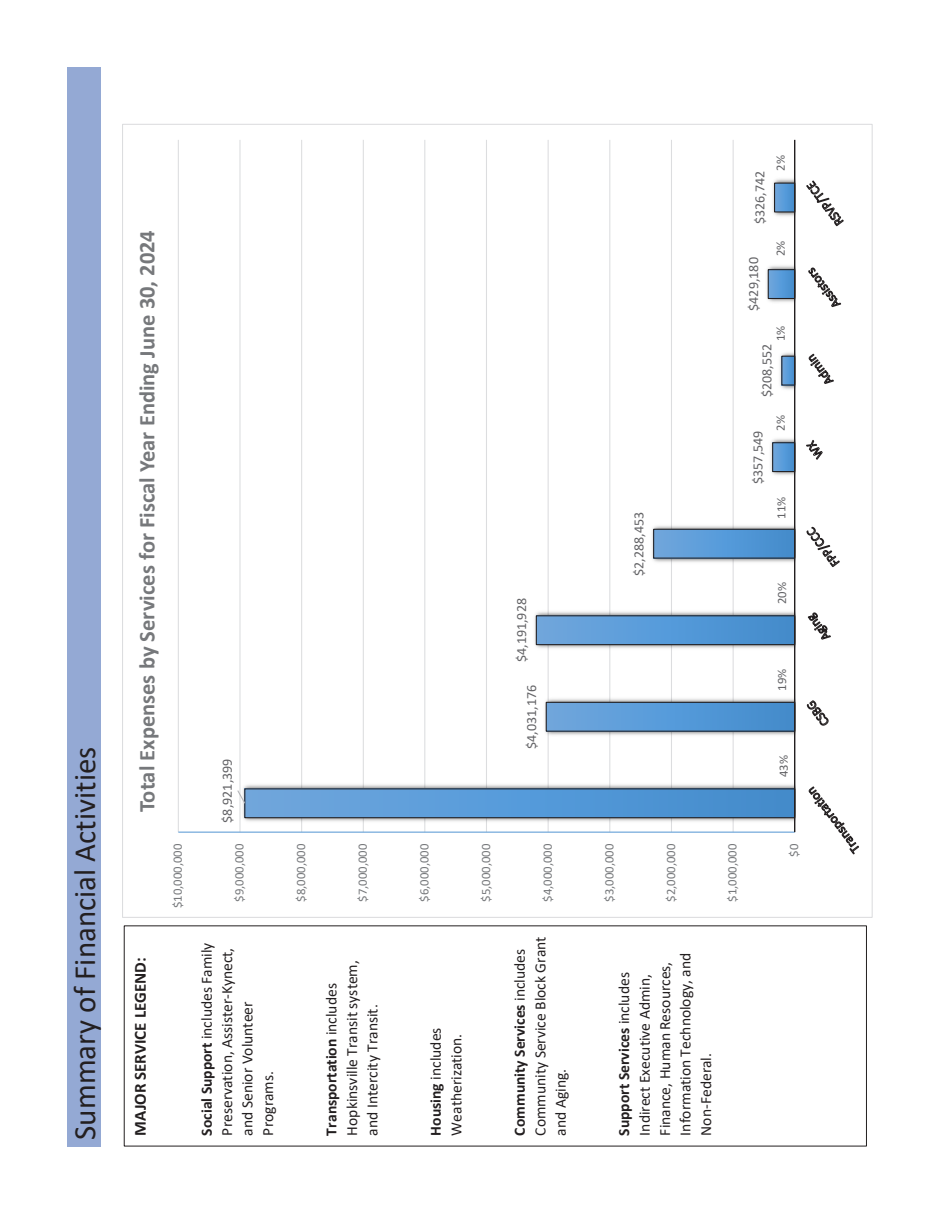
<style>
.page{position:relative;width:945px;height:1215px;background:#fff}
.page>*{position:absolute;margin:0;border:0;box-sizing:border-box;transform-origin:0 0}
.t1{font:31.05px "Calibri";color:#231f20}
.t2{font:700 22.5px "Calibri";color:#76787b}
.t3{font:700 16.95px "Calibri";color:#231f20}
.t4{font:15.6px/20.4px "Calibri";color:#231f20}
.t5{font:14.1px "Calibri";color:#636366}
.t6{font:12.75px "Calibri";color:#76787b}
.t7{font:12.75px "Calibri";color:#636366}
.s1{font-weight:700}
</style>
<div class="page">
<div style="left:68px;top:68px;width:33px;height:1080px;background:#94a9d4"></div>
<hr style="left:733px;top:140px;width:1px;height:692px;background:#dcdddf">
<hr style="left:671px;top:140px;width:1px;height:692px;background:#dcdddf">
<hr style="left:609px;top:140px;width:1px;height:692px;background:#dcdddf">
<hr style="left:548px;top:140px;width:1px;height:692px;background:#dcdddf">
<hr style="left:486px;top:140px;width:1px;height:692px;background:#dcdddf">
<hr style="left:424px;top:140px;width:1px;height:692px;background:#dcdddf">
<hr style="left:363px;top:140px;width:1px;height:692px;background:#dcdddf">
<hr style="left:301px;top:140px;width:1px;height:692px;background:#dcdddf">
<hr style="left:239px;top:140px;width:2px;height:692px;background:#dcdddf">
<hr style="left:178px;top:140px;width:1px;height:692px;background:#dcdddf">
<img style="left:240px;top:782px;width:556px;height:43px">
<img style="left:545px;top:695px;width:251px;height:43px">
<img style="left:534px;top:609px;width:262px;height:43px">
<img style="left:652px;top:522px;width:144px;height:43px">
<img style="left:770px;top:438px;width:26px;height:41px">
<img style="left:780px;top:352px;width:16px;height:40px">
<img style="left:767px;top:265px;width:29px;height:41px">
<img style="left:773px;top:179px;width:23px;height:40px">
<img style="left:790px;top:753px;width:6px;height:42px">
<img style="left:790px;top:667px;width:6px;height:42px">
<img style="left:790px;top:580px;width:6px;height:42px">
<img style="left:790px;top:494px;width:6px;height:42px">
<img style="left:790px;top:407px;width:6px;height:42px">
<img style="left:790px;top:321px;width:6px;height:42px">
<img style="left:790px;top:234px;width:6px;height:42px">
<img style="left:790px;top:148px;width:6px;height:42px">
<div style="left:245px;top:789px;width:550px;height:29px;background:linear-gradient(to right,#6fa8df,#418cce)"></div>
<div style="left:244px;top:788px;width:551px;height:30px;border:1px solid #231f20"></div>
<div style="left:546px;top:702px;width:249px;height:29px;background:linear-gradient(to right,#6fa8df,#418cce)"></div>
<div style="left:546px;top:702px;width:249px;height:30px;border:1px solid #231f20"></div>
<div style="left:536px;top:616px;width:259px;height:29px;background:linear-gradient(to right,#6fa8df,#418cce)"></div>
<div style="left:536px;top:615px;width:259px;height:30px;border:1px solid #231f20"></div>
<div style="left:654px;top:529px;width:141px;height:29px;background:linear-gradient(to right,#6fa7e0,#418cce)"></div>
<div style="left:653px;top:529px;width:142px;height:30px;border:1px solid #231f20"></div>
<svg style="left:774px;top:444px;width:19px;height:26px"></svg>
<div style="left:772px;top:442px;width:23px;height:30px;border:1px solid #231f20"></div>
<svg style="left:783px;top:358px;width:10px;height:26px"></svg>
<div style="left:781px;top:356px;width:14px;height:30px;border:1px solid #231f20"></div>
<svg style="left:770px;top:271px;width:23px;height:26px"></svg>
<div style="left:768px;top:269px;width:27px;height:30px;border:1px solid #231f20"></div>
<svg style="left:776px;top:185px;width:17px;height:25px"></svg>
<div style="left:774px;top:183px;width:21px;height:29px;border:1px solid #231f20"></div>
<hr style="left:178px;top:832px;width:617px;height:1px;background:#5b9bd5">
<hr style="left:794px;top:140px;width:1px;height:692px;background:#231f20">
<svg style="left:237px;top:789px;width:9px;height:16px"></svg>
<svg style="left:809px;top:787px;width:50px;height:67px"></svg>
<svg style="left:807px;top:701px;width:21px;height:24px"></svg>
<svg style="left:808px;top:613px;width:23px;height:26px"></svg>
<svg style="left:807px;top:527px;width:32px;height:40px"></svg>
<svg style="left:806px;top:440px;width:16px;height:20px"></svg>
<svg style="left:809px;top:354px;width:25px;height:30px"></svg>
<svg style="left:809px;top:268px;width:32px;height:39px"></svg>
<svg style="left:807px;top:181px;width:36px;height:45px"></svg>
<p class="t2" style="left:131px;top:812px;width:583px;rotate:-90deg">Total Expenses by Services for Fiscal Year Ending June 30, 2024</p>
<p class="t5" style="left:629px;top:576px;width:66px;rotate:-90deg">$2,288,453</p>
<p class="t5" style="left:512px;top:662px;width:66px;rotate:-90deg">$4,191,928</p>
<p class="t5" style="left:522px;top:749px;width:66px;rotate:-90deg">$4,031,176</p>
<p class="t1" style="left:63px;top:1140px;width:394px;rotate:-90deg">Summary of Financial Activities</p>
<p class="t5" style="left:217px;top:823px;width:66px;rotate:-90deg">$8,921,399</p>
<p class="t6" style="left:230px;top:902px;width:59px;rotate:-90deg">$9,000,000</p>
<p class="t6" style="left:292px;top:902px;width:59px;rotate:-90deg">$8,000,000</p>
<p class="t6" style="left:354px;top:902px;width:59px;rotate:-90deg">$7,000,000</p>
<p class="t6" style="left:415px;top:902px;width:59px;rotate:-90deg">$6,000,000</p>
<p class="t6" style="left:477px;top:902px;width:59px;rotate:-90deg">$5,000,000</p>
<p class="t6" style="left:539px;top:902px;width:59px;rotate:-90deg">$4,000,000</p>
<p class="t6" style="left:600px;top:902px;width:59px;rotate:-90deg">$3,000,000</p>
<p class="t6" style="left:662px;top:902px;width:59px;rotate:-90deg">$2,000,000</p>
<p class="t6" style="left:724px;top:902px;width:59px;rotate:-90deg">$1,000,000</p>
<p class="t6" style="left:169px;top:908px;width:66px;rotate:-90deg">$10,000,000</p>
<p class="t4" style="left:509px;top:1135px;width:200px;rotate:-90deg"><span class="s1">Community Services</span> includes<br>Community Service Block Grant and Aging.</p>
<p class="t4" style="left:196px;top:1136px;width:194px;rotate:-90deg"><span class="s1">Social Support</span> includes Family<br>Preservation, Assister-Kynect, and Senior Volunteer<br>Programs.</p>
<p class="t4" style="left:613px;top:1135px;width:184px;rotate:-90deg"><span class="s1">Support Services</span> includes<br>Indirect Executive Admin,<br>Finance, Human Resources,<br>Information Technology, and<br>Non-Federal.</p>
<p class="t3" style="left:128px;top:1136px;width:179px;rotate:-90deg">MAJOR SERVICE LEGEND:</p>
<p class="t4" style="left:321px;top:1135px;width:177px;rotate:-90deg"><span class="s1">Transportation</span> includes<br>Hopkinsville Transit system, and Intercity Transit.</p>
<p class="t4" style="left:425px;top:1135px;width:109px;rotate:-90deg"><span class="s1">Housing</span> includes<br>Weatherization.</p>
<p class="t5" style="left:750px;top:224px;width:55px;rotate:-90deg">$326,742</p>
<p class="t5" style="left:744px;top:311px;width:55px;rotate:-90deg">$429,180</p>
<p class="t7" style="left:772px;top:171px;width:17px;rotate:-90deg">2%</p>
<p class="t7" style="left:772px;top:256px;width:17px;rotate:-90deg">2%</p>
<p class="t7" style="left:772px;top:341px;width:17px;rotate:-90deg">1%</p>
<p class="t5" style="left:757px;top:397px;width:55px;rotate:-90deg">$208,552</p>
<p class="t5" style="left:748px;top:484px;width:55px;rotate:-90deg">$357,549</p>
<p class="t7" style="left:772px;top:431px;width:17px;rotate:-90deg">2%</p>
<p class="t7" style="left:773px;top:519px;width:23px;rotate:-90deg">11%</p>
<p class="t7" style="left:773px;top:604px;width:23px;rotate:-90deg">20%</p>
<p class="t7" style="left:773px;top:691px;width:23px;rotate:-90deg">19%</p>
<p class="t7" style="left:775px;top:777px;width:23px;rotate:-90deg">43%</p>
<p class="t6" style="left:785px;top:857px;width:14px;rotate:-90deg">$0</p>
</div>
